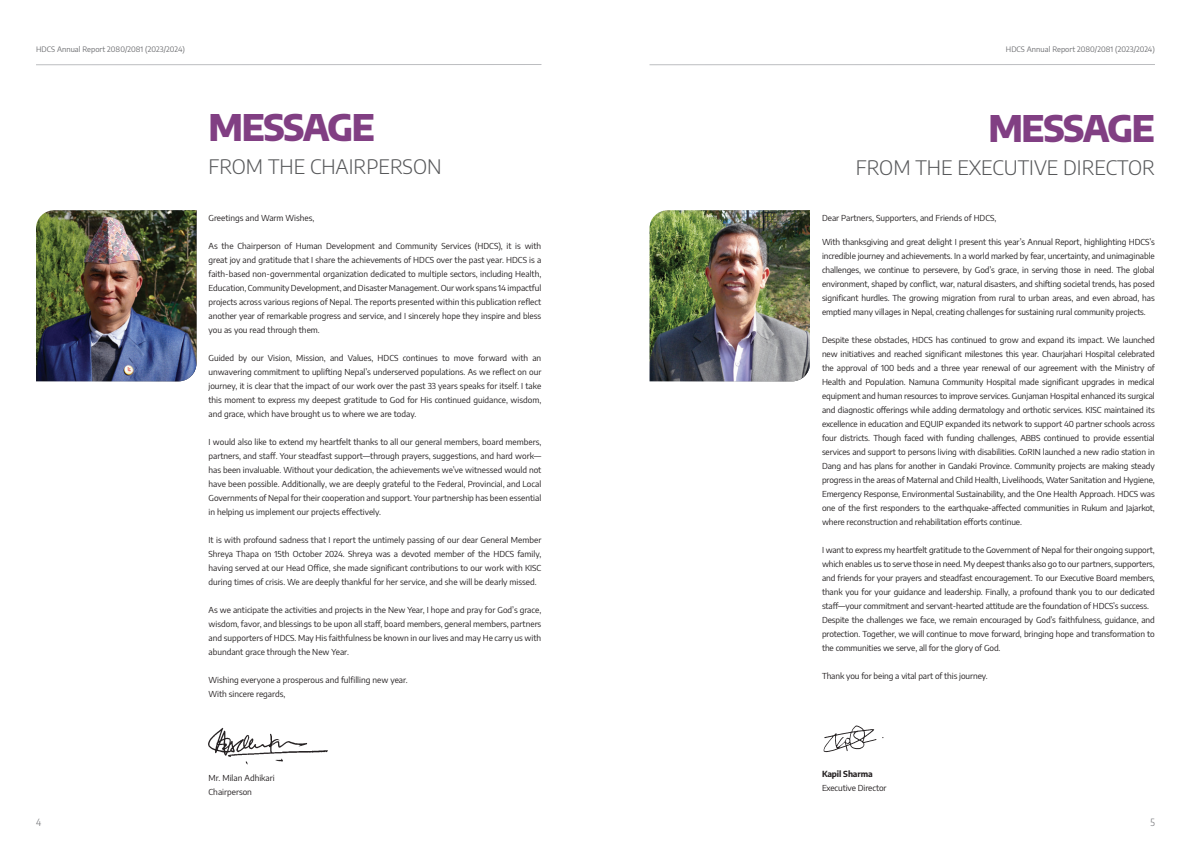
<style>
.page{position:relative;width:1191px;height:842px;background:#fff}
.page>*{position:absolute;margin:0;border:0;box-sizing:border-box;transform-origin:0 0}
.t1{font:800 36px "Encode Sans";letter-spacing:-.04em;color:#813f83}
.t2{font:300 20px "Encode Sans";color:#57585a}
.t3{font:300 10px "Encode Sans Condensed";color:#6c6d70}
.t4{font:8.2px/14px "Encode Sans";letter-spacing:-.01em;color:#231f20;text-align:justify}
.t5{font:700 8.2px "Encode Sans";letter-spacing:-.01em;color:#231f20}
.t6{font:7.5px "Encode Sans";letter-spacing:.005em;color:#6c6d70}
</style>
<div class="page">
<hr style="left:649px;top:64px;width:506px;height:1px;background:#bcbdc0">
<hr style="left:36px;top:64px;width:505px;height:1px;background:#bcbdc0">
<img style="left:208px;top:727px;width:120px;height:38px">
<img style="left:36px;top:210px;width:160px;height:171px">
<img style="left:649px;top:210px;width:161px;height:171px">
<img style="left:823px;top:725px;width:61px;height:28px">
<p class="t6" style="left:36px;top:44px;width:150px">HDCS Annual Report 2080/2081 (2023/2024)</p>
<p class="t6" style="left:1006px;top:44px;width:150px">HDCS Annual Report 2080/2081 (2023/2024)</p>
<h1 class="t1" style="left:208px;top:100px;width:168px">MESSAGE</h1>
<h2 class="t2" style="left:208px;top:152px;width:235px">FROM THE CHAIRPERSON</h2>
<p class="t4" style="left:208px;top:211px;width:107px">Greetings and Warm Wishes,</p>
<h1 class="t1" style="left:988px;top:101px;width:168px">MESSAGE</h1>
<h2 class="t2" style="left:856px;top:153px;width:300px">FROM THE EXECUTIVE DIRECTOR</h2>
<p class="t4" style="left:822px;top:211px;width:176px">Dear Partners, Supporters, and Friends of HDCS,</p>
<p class="t4" style="left:208px;top:239px;width:334px">As the Chairperson of Human Development and Community Services (HDCS), it is with great joy and gratitude that I share the achievements of HDCS over the past year. HDCS is a faith-based non-governmental organization dedicated to multiple sectors, including Health, Education, Community Development, and Disaster Management. Our work spans 14 impactful projects across various regions of Nepal. The reports presented within this publication reflect another year of remarkable progress and service, and I sincerely hope they inspire and bless you as you read through them.</p>
<p class="t4" style="left:208px;top:351px;width:334px">Guided by our Vision, Mission, and Values, HDCS continues to move forward with an unwavering commitment to uplifting Nepal’s underserved populations. As we reflect on our journey, it is clear that the impact of our work over the past 33 years speaks for itself. I take this moment to express my deepest gratitude to God for His continued guidance, wisdom, and grace, which have brought us to where we are today.</p>
<p class="t4" style="left:208px;top:435px;width:334px">I would also like to extend my heartfelt thanks to all our general members, board members, partners, and staff. Your steadfast support—through prayers, suggestions, and hard work— has been invaluable. Without your dedication, the achievements we’ve witnessed would not have been possible. Additionally, we are deeply grateful to the Federal, Provincial, and Local Governments of Nepal for their cooperation and support. Your partnership has been essential in helping us implement our projects effectively.</p>
<p class="t4" style="left:208px;top:533px;width:334px">It is with profound sadness that I report the untimely passing of our dear General Member Shreya Thapa on 15th October 2024. Shreya was a devoted member of the HDCS family, having served at our Head Office, she made significant contributions to our work with KISC during times of crisis. We are deeply thankful for her service, and she will be dearly missed.</p>
<p class="t4" style="left:208px;top:603px;width:334px">As we anticipate the activities and projects in the New Year, I hope and pray for God’s grace, wisdom, favor, and blessings to be upon all staff, board members, general members, partners and supporters of HDCS. May His faithfulness be known in our lives and may He carry us with abundant grace through the New Year.</p>
<p class="t4" style="left:208px;top:673px;width:201px">Wishing everyone a prosperous and fulfilling new year.<br>With sincere regards,</p>
<p class="t4" style="left:822px;top:235px;width:334px">With thanksgiving and great delight I present this year’s Annual Report, highlighting HDCS’s incredible journey and achievements. In a world marked by fear, uncertainty, and unimaginable challenges, we continue to persevere, by God’s grace, in serving those in need. The global environment, shaped by conflict, war, natural disasters, and shifting societal trends, has posed significant hurdles. The growing migration from rural to urban areas, and even abroad, has emptied many villages in Nepal, creating challenges for sustaining rural community projects.</p>
<p class="t4" style="left:822px;top:333px;width:334px">Despite these obstacles, HDCS has continued to grow and expand its impact. We launched new initiatives and reached significant milestones this year. Chaurjahari Hospital celebrated the approval of 100 beds and a three year renewal of our agreement with the Ministry of Health and Population. Namuna Community Hospital made significant upgrades in medical equipment and human resources to improve services. Gunjaman Hospital enhanced its surgical and diagnostic offerings while adding dermatology and orthotic services. KISC maintained its excellence in education and EQUIP expanded its network to support 40 partner schools across four districts. Though faced with funding challenges, ABBS continued to provide essential services and support to persons living with disabilities. CoRIN launched a new radio station in Dang and has plans for another in Gandaki Province. Community projects are making steady progress in the areas of Maternal and Child Health, Livelihoods, Water Sanitation and Hygiene, Emergency Response, Environmental Sustainability, and the One Health Approach. HDCS was one of the first responders to the earthquake-affected communities in Rukum and Jajarkot, where reconstruction and rehabilitation efforts continue.</p>
<p class="t4" style="left:822px;top:543px;width:334px;text-align:left">I want to express my heartfelt gratitude to the Government of Nepal for their ongoing support, which enables us to serve those in need. My deepest thanks also go to our partners, supporters, and friends for your prayers and steadfast encouragement. To our Executive Board members, thank you for your guidance and leadership. Finally, a profound thank you to our dedicated staff—your commitment and servant-hearted attitude are the foundation of HDCS’s success.<br>Despite the challenges we face, we remain encouraged by God’s faithfulness, guidance, and protection. Together, we will continue to move forward, bringing hope and transformation to the communities we serve, all for the glory of God.</p>
<p class="t4" style="left:822px;top:669px;width:167px">Thank you for being a vital part of this journey.</p>
<p class="t4" style="left:208px;top:771px;width:68px">Mr. Milan Adhikari<br>Chairperson</p>
<p class="t5" style="left:822px;top:768px;width:52px">Kapil Sharma</p>
<p class="t4" style="left:822px;top:781px;width:66px">Executive Director</p>
<p class="t3" style="left:36px;top:816px;width:7px">4</p>
<p class="t3" style="left:1150px;top:816px;width:6px">5</p>
</div>
